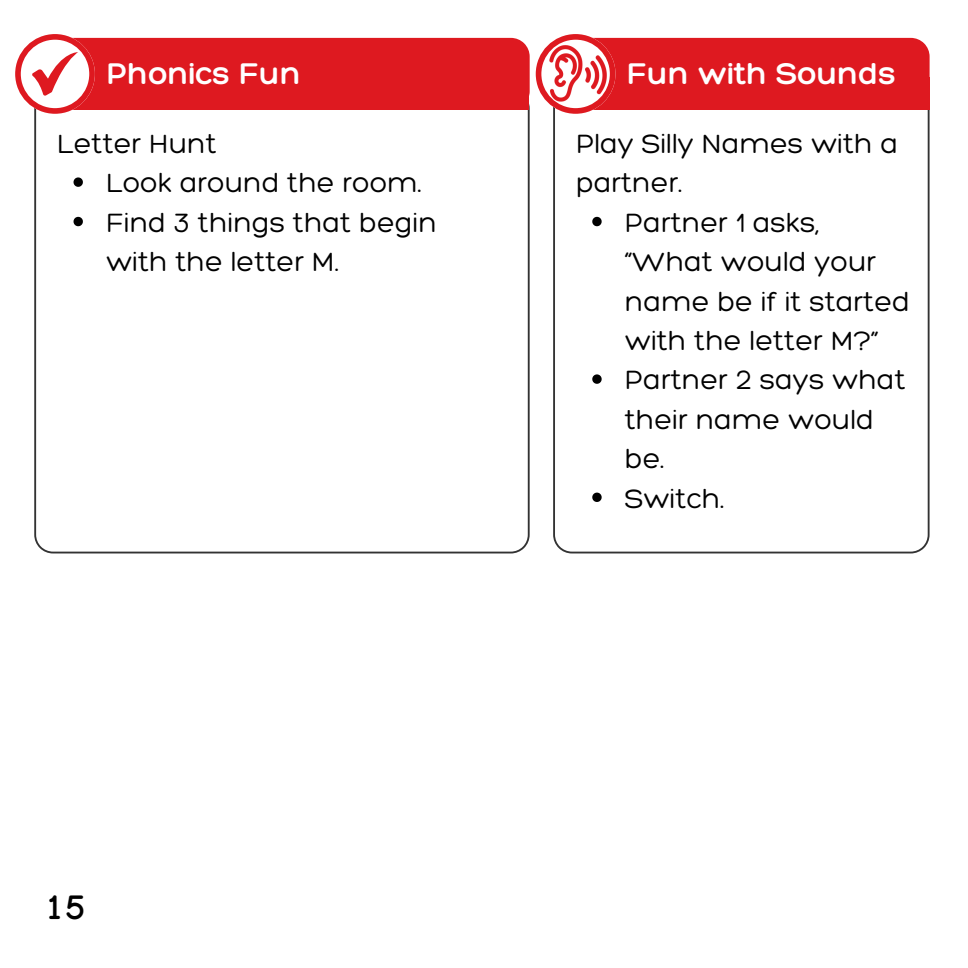
<style>
.page{position:relative;width:968px;height:968px;background:#fff}
.page>*{position:absolute;margin:0;border:0;box-sizing:border-box;transform-origin:0 0}
.t1{font:700 35px "Manjari";color:#000}
.t2{font:300 32.5px "Hero";color:#fff}
.t3{font:300 28.75px/39.5px "Hero";color:#000}
</style>
<div class="page">
<svg style="left:553px;top:114px;width:376px;height:439px"></svg>
<div style="left:620px;top:37px;width:309px;height:77px;background:#de1920"></div>
<svg style="left:592px;top:217px;width:9px;height:9px"></svg>
<svg style="left:592px;top:374px;width:9px;height:10px"></svg>
<svg style="left:592px;top:492px;width:9px;height:10px"></svg>
<svg style="left:34px;top:114px;width:495px;height:439px"></svg>
<svg style="left:15px;top:34px;width:514px;height:80px"></svg>
<svg style="left:73px;top:177px;width:10px;height:10px"></svg>
<svg style="left:73px;top:217px;width:10px;height:9px"></svg>
<img style="left:535px;top:34px;width:85px;height:82px">
<h2 class="t2" style="left:107px;top:53px;width:196px">Phonics Fun</h2>
<p class="t3" style="left:57px;top:123px;width:161px">Letter Hunt</p>
<p class="t3" style="left:106px;top:163px;width:317px">Look around the room.</p>
<p class="t3" style="left:106px;top:202px;width:332px">Find 3 things that begin with the letter M.</p>
<h2 class="t2" style="left:627px;top:53px;width:270px">Fun with Sounds</h2>
<p class="t3" style="left:576px;top:123px;width:324px">Play Silly Names with a partner.</p>
<p class="t3" style="left:625px;top:202px;width:286px">Partner 1 asks, “What would your name be if it started with the letter M?”</p>
<p class="t3" style="left:625px;top:359px;width:282px">Partner 2 says what their name would be.</p>
<p class="t3" style="left:625px;top:478px;width:101px">Switch.</p>
<p class="t1" style="left:44px;top:893px;width:42px">15</p>
</div>
